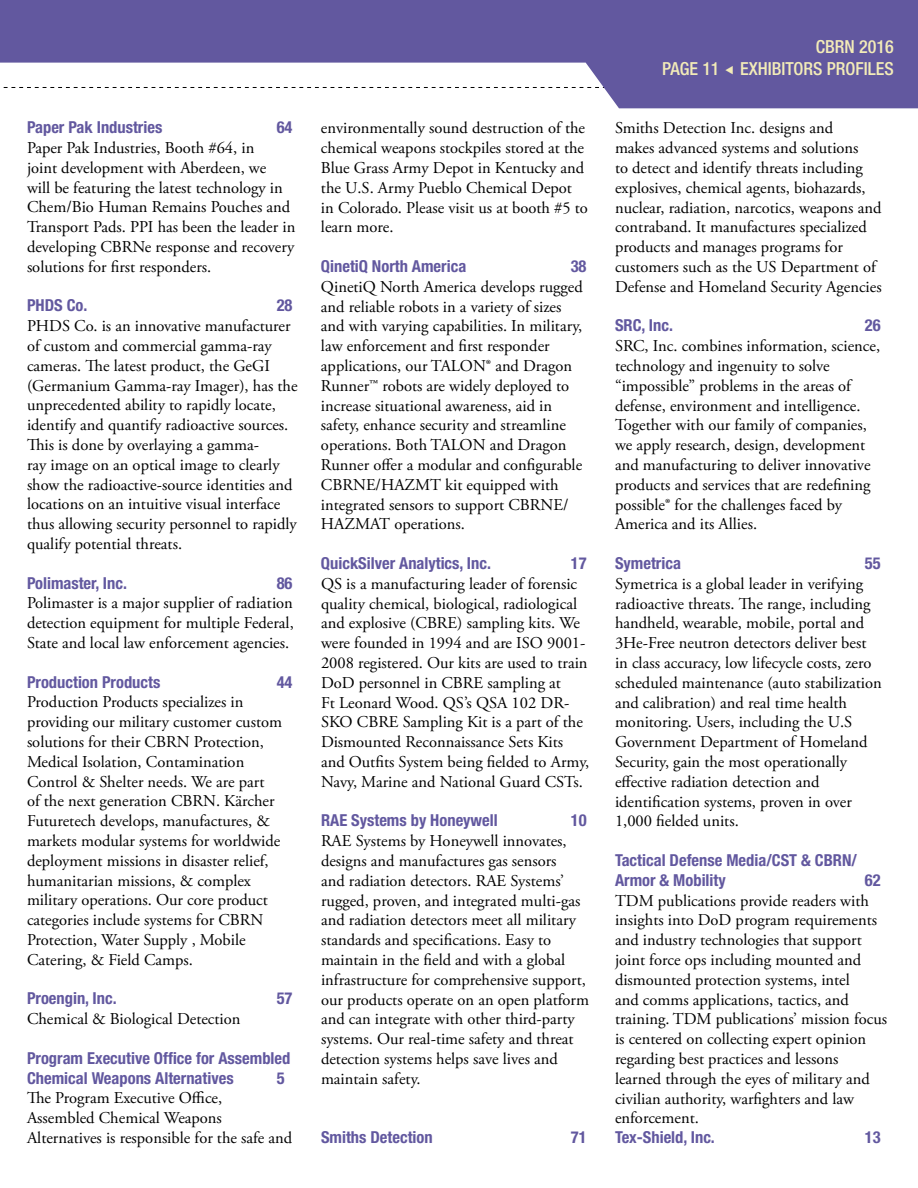
<style>
.page{position:relative;width:918px;height:1188px;background:#fff}
.page>*{position:absolute;margin:0;border:0;box-sizing:border-box;transform-origin:0 0}
.t1{font:500 condensed 18px/21.6px "Helvetica Neue LT Std";color:#f3ecb8;text-align:right}
.t2{font:16.5px/19.8px "Adobe Garamond Pro";color:#000}
.t3{font:700 condensed 16.5px/19.8px "Helvetica Neue LT Std";color:#62589f}
</style>
<div class="page">
<svg style="left:0;top:0;width:918px;height:108px;fill:#62589f"></svg>
<svg style="left:726px;top:65px;width:7px;height:9px"></svg>
<p class="t3" style="left:27px;top:117px;width:137px">Paper Pak Industries</p>
<p class="t3" style="left:277px;top:117px;width:17px">64</p>
<p class="t2" style="left:27px;top:139px;width:270px">Paper Pak Industries, Booth #64, in<br>joint development with Aberdeen, we<br>will be featuring the latest technology in Chem/Bio Human Remains Pouches and Transport Pads. PPI has been the leader in developing CBRNe response and recovery solutions for first responders.</p>
<p class="t3" style="left:27px;top:296px;width:62px">PHDS Co.</p>
<p class="t3" style="left:277px;top:296px;width:17px">28</p>
<p class="t2" style="left:27px;top:317px;width:272px">PHDS Co. is an innovative manufacturer of custom and commercial gamma-ray cameras. The latest product, the GeGI (Germanium Gamma-ray Imager), has the unprecedented ability to rapidly locate, identify and quantify radioactive sources.<br>This is done by overlaying a gamma-<br>ray image on an optical image to clearly show the radioactive-source identities and locations on an intuitive visual interface thus allowing security personnel to rapidly qualify potential threats.</p>
<p class="t3" style="left:27px;top:573px;width:101px">Polimaster, Inc.</p>
<p class="t3" style="left:277px;top:573px;width:17px">86</p>
<p class="t2" style="left:27px;top:594px;width:268px;text-align:justify">Polimaster is a major supplier of radiation detection equipment for multiple Federal, State and local law enforcement agencies.</p>
<p class="t3" style="left:27px;top:672px;width:135px">Production Products</p>
<p class="t3" style="left:277px;top:672px;width:17px">44</p>
<p class="t2" style="left:27px;top:693px;width:257px">Production Products specializes in providing our military customer custom solutions for their CBRN Protection, Medical Isolation, Contamination Control &amp; Shelter needs. We are part<br>of the next generation CBRN. Kärcher Futuretech develops, manufactures, &amp; markets modular systems for worldwide deployment missions in disaster relief, humanitarian missions, &amp; complex military operations. Our core product categories include systems for CBRN Protection, Water Supply , Mobile Catering, &amp; Field Camps.</p>
<p class="t3" style="left:27px;top:989px;width:91px">Proengin, Inc.</p>
<p class="t3" style="left:277px;top:989px;width:17px">57</p>
<p class="t2" style="left:27px;top:1010px;width:215px">Chemical &amp; Biological Detection</p>
<p class="t3" style="left:27px;top:1048px;width:265px">Program Executive Office for Assembled<br>Chemical Weapons Alternatives</p>
<p class="t3" style="left:277px;top:1068px;width:9px">5</p>
<p class="t2" style="left:27px;top:1089px;width:267px">The Program Executive Office,<br>Assembled Chemical Weapons<br>Alternatives is responsible for the safe and</p>
<p class="t2" style="left:321px;top:119px;width:268px">environmentally sound destruction of the chemical weapons stockpiles stored at the Blue Grass Army Depot in Kentucky and the U.S. Army Pueblo Chemical Depot in Colorado. Please visit us at booth #5 to learn more.</p>
<p class="t3" style="left:321px;top:256px;width:147px">QinetiQ North America</p>
<p class="t3" style="left:571px;top:256px;width:17px">38</p>
<p class="t2" style="left:321px;top:277px;width:263px">QinetiQ North America develops rugged and reliable robots in a variety of sizes and with varying capabilities. In military, law enforcement and first responder applications, our TALON® and Dragon Runner™ robots are widely deployed to increase situational awareness, aid in safety, enhance security and streamline operations. Both TALON and Dragon Runner offer a modular and configurable CBRNE/HAZMT kit equipped with integrated sensors to support CBRNE/ HAZMAT operations.</p>
<p class="t3" style="left:321px;top:553px;width:172px">QuickSilver Analytics, Inc.</p>
<p class="t3" style="left:571px;top:553px;width:17px">17</p>
<p class="t2" style="left:321px;top:574px;width:270px">QS is a manufacturing leader of forensic quality chemical, biological, radiological and explosive (CBRE) sampling kits. We were founded in 1994 and are ISO 9001- 2008 registered. Our kits are used to train DoD personnel in CBRE sampling at<br>Ft Leonard Wood. QS’s QSA 102 DR-SKO CBRE Sampling Kit is a part of the Dismounted Reconnaissance Sets Kits and Outfits System being fielded to Army, Navy, Marine and National Guard CSTs.</p>
<p class="t3" style="left:321px;top:810px;width:178px">RAE Systems by Honeywell</p>
<p class="t3" style="left:571px;top:810px;width:17px">10</p>
<p class="t2" style="left:321px;top:832px;width:269px">RAE Systems by Honeywell innovates, designs and manufactures gas sensors<br>and radiation detectors. RAE Systems’ rugged, proven, and integrated multi-gas and radiation detectors meet all military standards and specifications. Easy to maintain in the field and with a global infrastructure for comprehensive support, our products operate on an open platform and can integrate with other third-party systems. Our real-time safety and threat detection systems helps save lives and maintain safety.</p>
<p class="t3" style="left:321px;top:1127px;width:113px">Smiths Detection</p>
<p class="t3" style="left:571px;top:1127px;width:17px">71</p>
<p class="t1" style="left:662px;top:36px;width:233px">CBRN 2016<br>PAGE 11 EXHIBITORS PROFILES</p>
<p class="t2" style="left:615px;top:119px;width:268px">Smiths Detection Inc. designs and<br>makes advanced systems and solutions<br>to detect and identify threats including explosives, chemical agents, biohazards, nuclear, radiation, narcotics, weapons and contraband. It manufactures specialized products and manages programs for customers such as the US Department of Defense and Homeland Security Agencies</p>
<p class="t3" style="left:615px;top:315px;width:60px">SRC, Inc.</p>
<p class="t3" style="left:865px;top:315px;width:17px">26</p>
<p class="t2" style="left:615px;top:337px;width:267px">SRC, Inc. combines information, science, technology and ingenuity to solve “impossible” problems in the areas of defense, environment and intelligence.<br>Together with our family of companies, we apply research, design, development and manufacturing to deliver innovative products and services that are redefining possible® for the challenges faced by America and its Allies.</p>
<p class="t3" style="left:615px;top:553px;width:67px">Symetrica</p>
<p class="t3" style="left:865px;top:553px;width:17px">55</p>
<p class="t2" style="left:615px;top:574px;width:268px">Symetrica is a global leader in verifying radioactive threats. The range, including handheld, wearable, mobile, portal and 3He-Free neutron detectors deliver best in class accuracy, low lifecycle costs, zero scheduled maintenance (auto stabilization and calibration) and real time health monitoring. Users, including the U.S Government Department of Homeland Security, gain the most operationally effective radiation detection and identification systems, proven in over 1,000 fielded units.</p>
<p class="t3" style="left:615px;top:850px;width:244px">Tactical Defense Media/CST &amp; CBRN/<br>Armor &amp; Mobility</p>
<p class="t3" style="left:865px;top:870px;width:17px">62</p>
<p class="t2" style="left:615px;top:891px;width:274px">TDM publications provide readers with insights into DoD program requirements and industry technologies that support joint force ops including mounted and dismounted protection systems, intel<br>and comms applications, tactics, and training. TDM publications’ mission focus is centered on collecting expert opinion regarding best practices and lessons learned through the eyes of military and civilian authority, warfighters and law enforcement.</p>
<p class="t3" style="left:615px;top:1127px;width:101px">Tex-Shield, Inc.</p>
<p class="t3" style="left:865px;top:1127px;width:17px">13</p>
</div>
